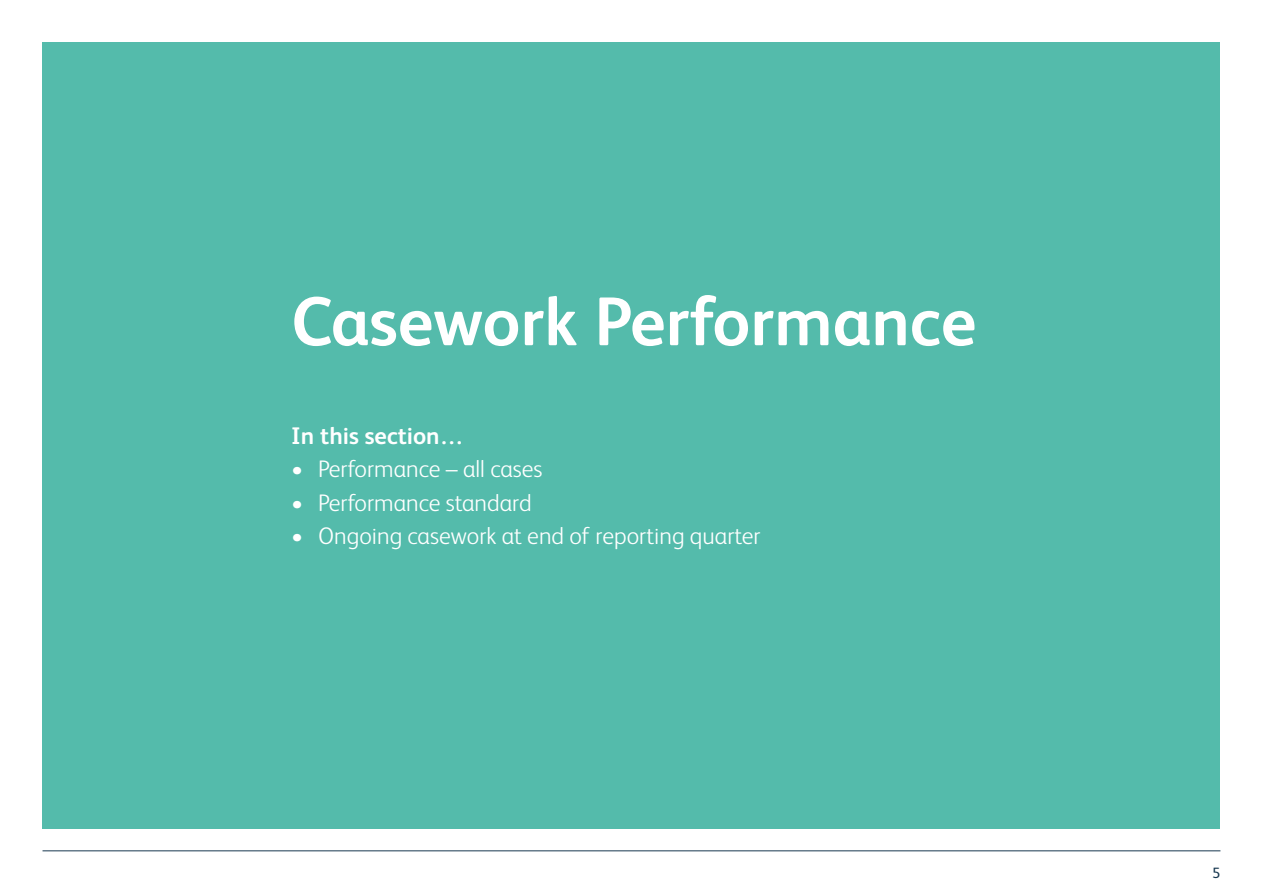
<style>
.page{position:relative;width:1263px;height:893px;background:#fff}
.page>*{position:absolute;margin:0;border:0;box-sizing:border-box;transform-origin:0 0}
.t1{font:700 69px "FS Albert";color:#fff}
.t2{font:300 24px "FS Albert";color:#fff}
.t3{font:700 24px "FS Albert";color:#fff}
.t4{font:15px "FS Albert";color:#183850}
</style>
<div class="page">
<hr style="left:43px;top:851px;width:1177px;height:1px;background:#183850">
<div style="left:43px;top:43px;width:1177px;height:786px;background:#54bbab"></div>
<h1 class="t1" style="left:291px;top:275px;width:687px">Casework Performance</h1>
<p class="t3" style="left:291px;top:420px;width:174px">In this section…</p>
<p class="t2" style="left:291px;top:453px;width:253px">• Performance – all cases</p>
<p class="t2" style="left:291px;top:487px;width:242px">• Performance standard</p>
<p class="t2" style="left:291px;top:520px;width:471px">• Ongoing casework at end of reporting quarter</p>
<p class="t4" style="left:1212px;top:863px;width:10px">5</p>
</div>
